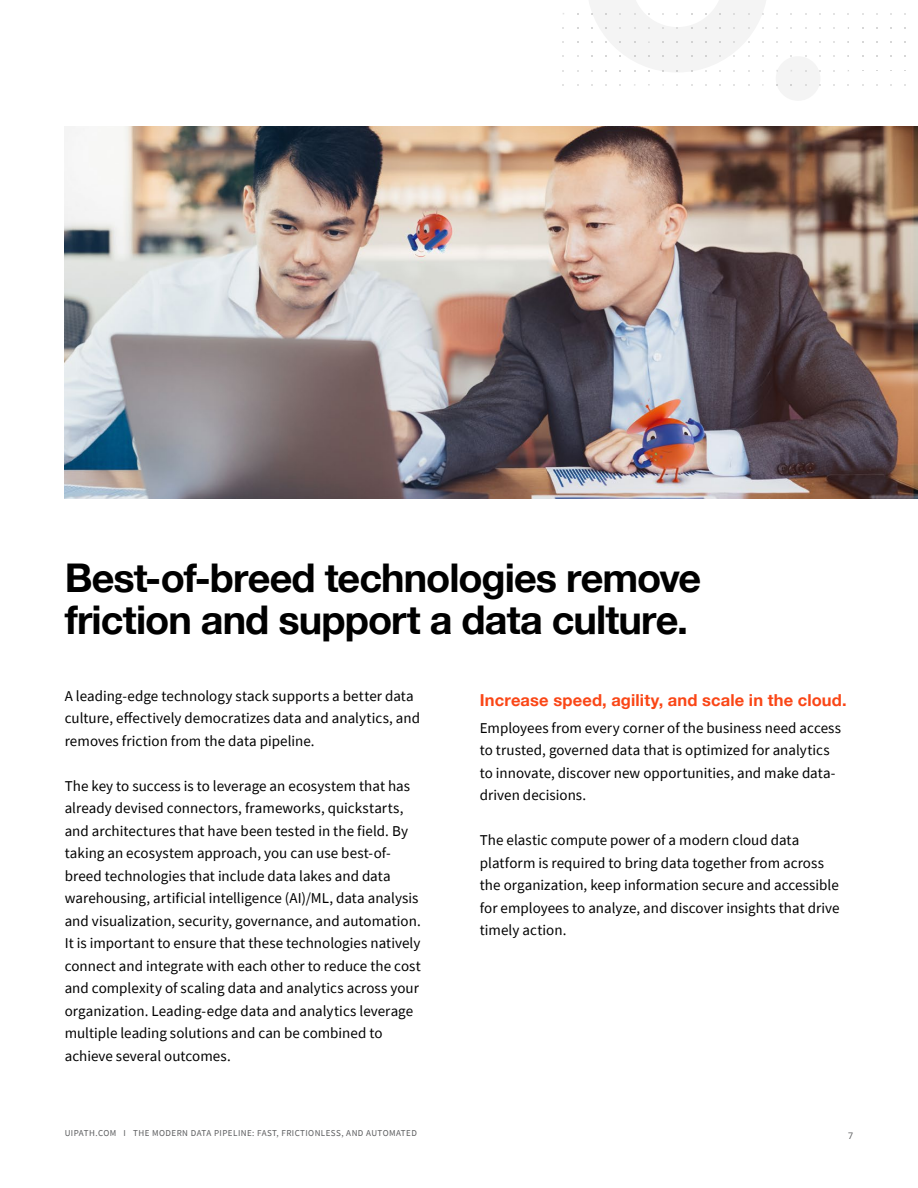
<style>
.page{position:relative;width:918px;height:1188px;background:#fff}
.page>*{position:absolute;margin:0;border:0;box-sizing:border-box;transform-origin:0 0}
.t1{font:700 39.6px/42px "Helvetica Neue";letter-spacing:-.025em;color:#000}
.t2{font:700 16.5px "Helvetica Neue";letter-spacing:.01em;color:#fa4616}
.t3{font:15px/22.5px "Source Sans Pro";color:#000}
.t4{font:9px "Source Sans Pro";letter-spacing:.05em;color:#5a5b5d}
.t5{font:9px "Roboto";color:#5a5b5d}
</style>
<div class="page">
<img style="left:65px;top:126px;width:853px;height:372px">
<div style="left:776px;top:56px;width:44px;height:45px;background:#f4f4f4;border-radius:50%"></div>
<svg style="left:589px;top:0;width:177px;height:72px"></svg>
<h1 class="t1" style="left:65px;top:558px;width:638px">Best-of-breed technologies remove friction and support a data culture.</h1>
<p class="t3" style="left:65px;top:685px;width:357px">A leading-edge technology stack supports a better data culture, effectively democratizes data and analytics, and removes friction from the data pipeline.</p>
<p class="t3" style="left:65px;top:775px;width:358px">The key to success is to leverage an ecosystem that has already devised connectors, frameworks, quickstarts, and architectures that have been tested in the field. By taking an ecosystem approach, you can use best-of&shy;breed technologies that include data lakes and data warehousing, artificial intelligence (AI)/ML, data analysis and visualization, security, governance, and automation.<br>It is important to ensure that these technologies natively connect and integrate with each other to reduce the cost and complexity of scaling data and analytics across your organization. Leading-edge data and analytics leverage multiple leading solutions and can be combined to achieve several outcomes.</p>
<p class="t4" style="left:65px;top:1128px;width:354px">UIPATH.COM I THE MODERN DATA PIPELINE: FAST, FRICTIONLESS, AND AUTOMATED</p>
<p class="t2" style="left:480px;top:687px;width:368px">Increase speed, agility, and scale in the cloud.</p>
<p class="t3" style="left:480px;top:716px;width:363px">Employees from every corner of the business need access to trusted, governed data that is optimized for analytics to innovate, discover new opportunities, and make data&shy;driven decisions.</p>
<p class="t3" style="left:480px;top:829px;width:361px">The elastic compute power of a modern cloud data platform is required to bring data together from across the organization, keep information secure and accessible for employees to analyze, and discover insights that drive timely action.</p>
<p class="t5" style="left:848px;top:1130px;width:7px">7</p>
</div>
